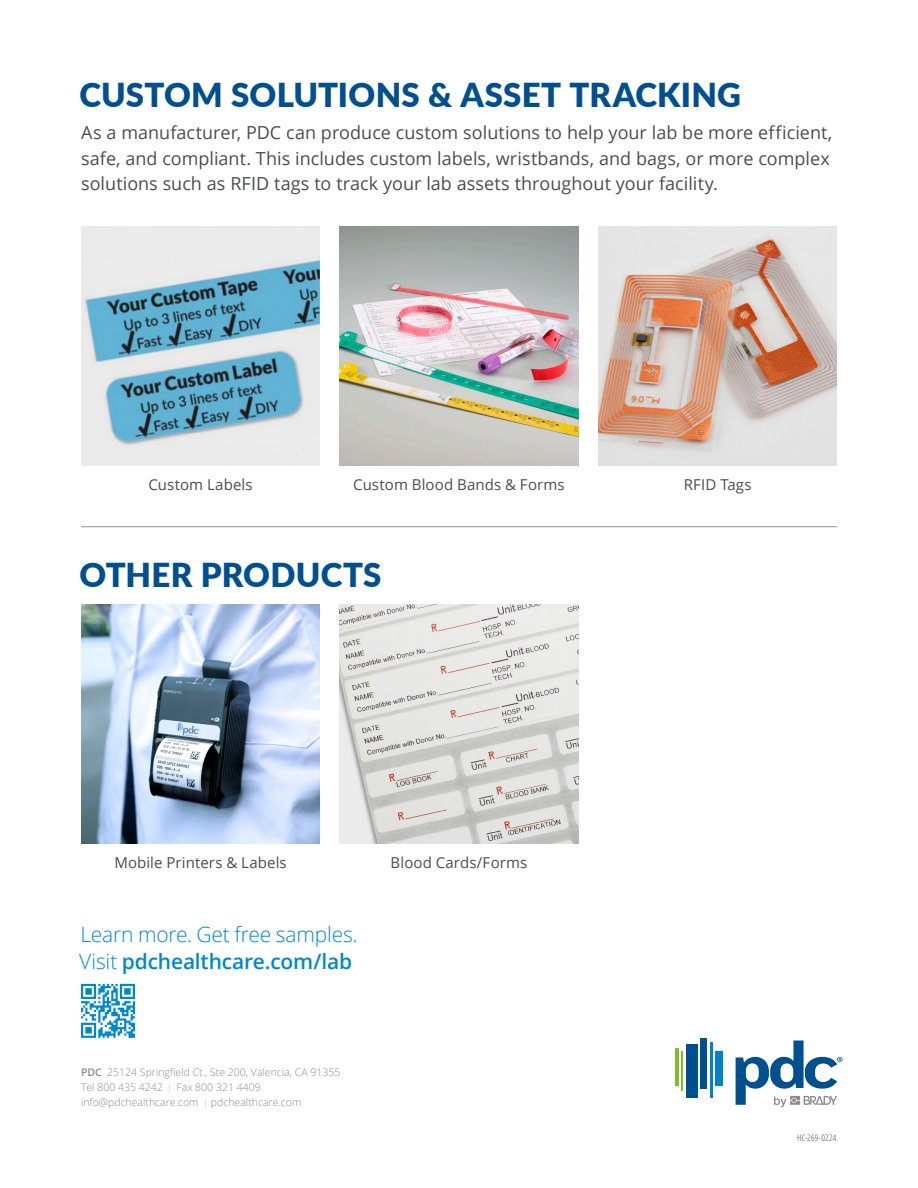
<style>
.page{position:relative;width:918px;height:1188px;background:#fff}
.page>*{position:absolute;margin:0;border:0;box-sizing:border-box;transform-origin:0 0}
.t1{font:900 33px "Lato";letter-spacing:.005em;color:#005090}
.Subhead{font:300 21px/27px "Open Sans";letter-spacing:-.01em;color:#0088ce}
.PDC_Subhead{font:18px/25.5px "Open Sans";color:#4b4c4d}
.Text_white_grey_box{font:15px "Open Sans";letter-spacing:.005em;color:#4b4c4d}
.Address_Footer{font:300 10.5px/15px "Open Sans";color:#8a8a8e}
.Global__Body{font:300 condensed 9px "Open Sans";letter-spacing:.02em;color:#4b4c4d}
.s1{font-weight:600}
.s2{font-size:8.4px}
</style>
<div class="page">
<img style="left:340px;top:605px;width:238px;height:238px">
<hr style="left:81px;top:526px;width:756px;height:1px;background:#939598">
<img style="left:81px;top:605px;width:239px;height:238px">
<img style="left:81px;top:227px;width:239px;height:238px">
<img style="left:340px;top:227px;width:238px;height:238px">
<img style="left:598px;top:227px;width:239px;height:238px">
<svg style="left:81px;top:984px;width:54px;height:54px"></svg>
<hr style="left:676px;top:1049px;width:3px;height:37px;background:#82bb27">
<hr style="left:681px;top:1051px;width:2px;height:40px;background:#82bb27">
<div style="left:686px;top:1044px;width:12px;height:54px;background:#005090"></div>
<div style="left:700px;top:1038px;width:7px;height:51px;background:#005090"></div>
<hr style="left:710px;top:1043px;width:3px;height:55px;background:#0083ca">
<div style="left:715px;top:1051px;width:7px;height:35px;background:#0083ca"></div>
<svg style="left:736px;top:1040px;width:107px;height:67px"></svg>
<p class="t1" style="left:80px;top:71px;width:663px">CUSTOM SOLUTIONS &amp; ASSET TRACKING</p>
<p class="PDC_Subhead" style="left:81px;top:120px;width:753px">As a manufacturer, PDC can produce custom solutions to help your lab be more efficient, safe, and compliant. This includes custom labels, wristbands, and bags, or more complex solutions such as RFID tags to track your lab assets throughout your facility.</p>
<p class="Text_white_grey_box" style="left:149px;top:475px;width:106px">Custom Labels</p>
<p class="Text_white_grey_box" style="left:353px;top:475px;width:213px">Custom Blood Bands &amp; Forms</p>
<p class="Text_white_grey_box" style="left:684px;top:475px;width:69px">RFID Tags</p>
<p class="t1" style="left:80px;top:550px;width:304px">OTHER PRODUCTS</p>
<p class="Text_white_grey_box" style="left:114px;top:852px;width:174px">Mobile Printers &amp; Labels</p>
<p class="Text_white_grey_box" style="left:391px;top:852px;width:138px">Blood Cards/Forms</p>
<p class="Subhead" style="left:79px;top:920px;width:280px">Learn more. Get free samples.<br>Visit <span class="s1">pdchealthcare.com/lab</span></p>
<p class="Address_Footer" style="left:81px;top:1065px;width:261px"><span class="s1">PDC</span> 25124 Springfield Ct., Ste 200, Valencia, CA 91355<br>Tel 800 435 4242 <span class="s2">|</span> Fax 800 321 4409 info@pdchealthcare.com <span class="s2">|</span> pdchealthcare.com</p>
<p class="Global__Body" style="left:797px;top:1132px;width:41px">HC-269-0224</p>
</div>
